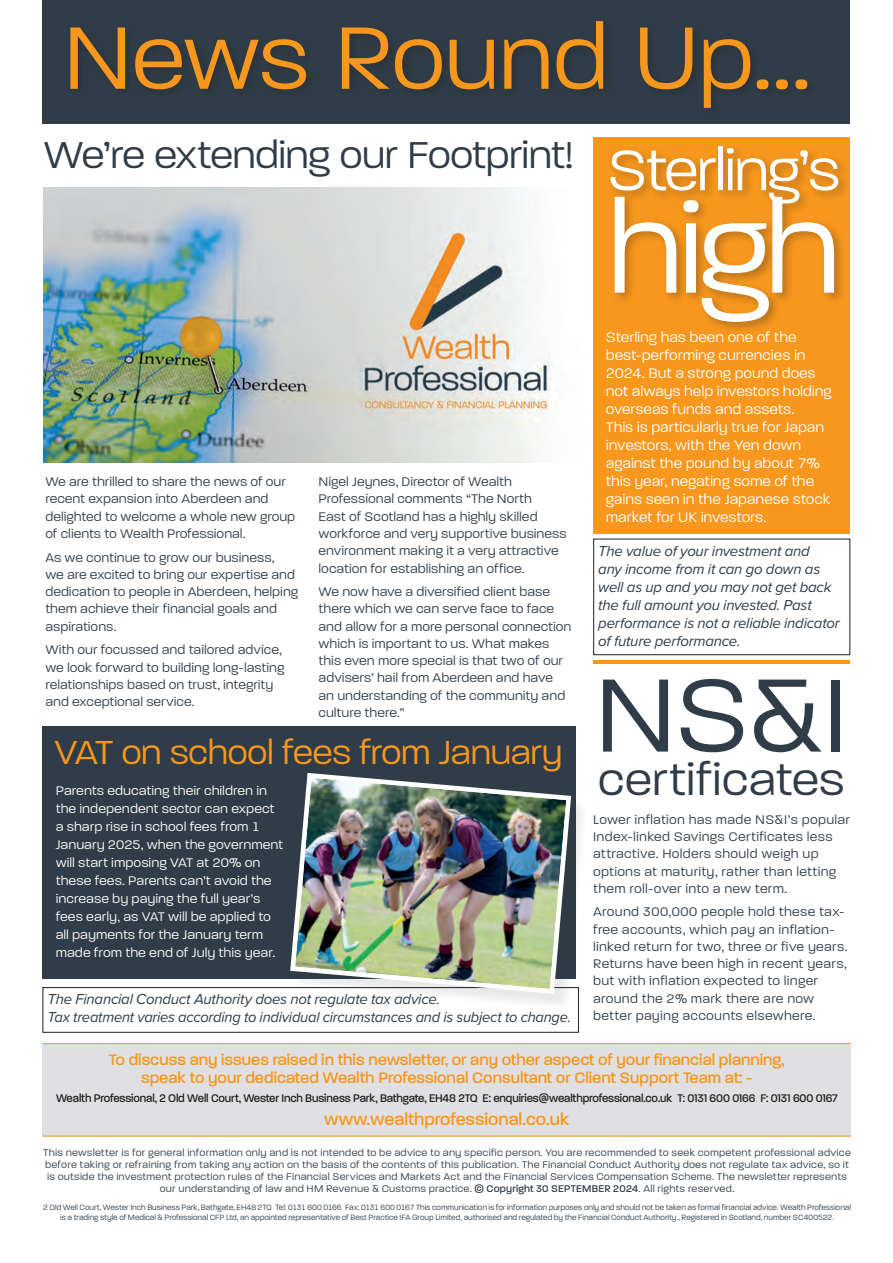
<style>
.page{position:relative;width:893px;height:1263px;background:#fff}
.page>*{position:absolute;margin:0;border:0;box-sizing:border-box;transform-origin:0 0}
.t1{font:135.6px "Paralucent Text";color:#fff}
.t2{font:112.5px "Paralucent Text";color:#303d48}
.t3{font:95.7px "Paralucent Text";letter-spacing:-.02em;color:#f7971d}
.t4{font:61.8px "Paralucent Text";letter-spacing:-.04em;color:#fff}
.t5{font:48px "Paralucent Text";letter-spacing:-.015em;color:#303d48}
.t6{font:40.5px "Paralucent Text";letter-spacing:-.03em;color:#303d48}
.t7{font:36px "Paralucent Text";letter-spacing:-.025em;color:#f7971d}
.t8{font:500 18px "Paralucent";color:#f7971d}
.t9{font:500 16.5px/18px "Paralucent";color:#f7971d;text-align:center}
.t10{font:italic 15px/18px "Proxima Nova";letter-spacing:-.015em;color:#303d48}
.t11{font:15px/18px "Paralucent Text";letter-spacing:-.005em;color:#fff}
.t12{font:13.5px/17.2px "Paralucent Text";color:#303d48}
.t13{font:13.5px/18px "Paralucent Text";color:#fff}
.t14{font:13.5px/17.2px "Paralucent Text";letter-spacing:.02em;color:#303d48}
.t15{font:500 12px "Paralucent";letter-spacing:-.01em;color:#231f20;scale:.95 1}
.t16{font:10.5px/12px "Paralucent Text";letter-spacing:.015em;color:#303d48;text-align:center}
.t17{font:8.25px/10.5px "Paralucent Text";letter-spacing:-.01em;color:#303d48;text-align:center;scale:.96 1}
.s1{font-family:"Paralucent";font-weight:500}
</style>
<div class="page">
<div style="left:43px;top:727px;width:533px;height:252px;background:#303d48"></div>
<div style="left:43px;top:1043px;width:808px;height:93px;background:#e0e0e2"></div>
<hr style="left:43px;top:1136px;width:808px;height:1px;background:#f7971d">
<hr style="left:43px;top:1043px;width:808px;height:1px;background:#f7971d">
<div style="left:43px;top:0;width:807px;height:123px;background:#303d48"></div>
<div style="left:593px;top:137px;width:257px;height:397px;background:#f7971d"></div>
<hr style="left:593px;top:660px;width:256px;height:4px;background:#f7971d">
<div style="left:607px;top:143px;width:243px;height:191px;background:#231f20;opacity:.3"></div>
<div style="left:43px;top:987px;width:536px;height:46px;border:1px solid #231f20"></div>
<div style="left:593px;top:539px;width:257px;height:116px;border:1px solid #231f20"></div>
<img style="left:43px;top:188px;width:515px;height:275px">
<div style="left:293px;top:776px;width:296px;height:236px;background:#231f20;opacity:.1"></div>
<img style="left:288px;top:773px;width:286px;height:223px">
<p class="t3" style="left:63px;top:2px;width:750px">News Round Up...</p>
<p class="t4" style="left:607px;top:134px;width:235px">Sterling’s</p>
<p class="t6" style="left:44px;top:131px;width:531px">We’re extending our Footprint!</p>
<p class="t1" style="left:606px;top:170px;width:238px">high</p>
<p class="t11" style="left:606px;top:328px;width:228px">Sterling has been one of the best-performing currencies in<br>2024. But a strong pound does not always help investors holding overseas funds and assets.<br>This is particularly true for Japan investors, with the Yen down against the pound by about 7% this year, negating some of the gains seen in the Japanese stock market for UK investors.</p>
<p class="t12" style="left:45px;top:473px;width:251px">We are thrilled to share the news of our recent expansion into Aberdeen and delighted to welcome a whole new group of clients to Wealth Professional.</p>
<p class="t12" style="left:45px;top:549px;width:255px">As we continue to grow our business,<br>we are excited to bring our expertise and dedication to people in Aberdeen, helping them achieve their financial goals and aspirations.</p>
<p class="t12" style="left:45px;top:641px;width:241px">With our focussed and tailored advice, we look forward to building long-lasting relationships based on trust, integrity and exceptional service.</p>
<p class="t12" style="left:319px;top:473px;width:250px">Nigel Jeynes, Director of Wealth Professional comments “The North<br>East of Scotland has a highly skilled workforce and very supportive business environment making it a very attractive location for establishing an office.</p>
<p class="t12" style="left:319px;top:583px;width:254px">We now have a diversified client base there which we can serve face to face and allow for a more personal connection which is important to us. What makes this even more special is that two of our advisers’ hail from Aberdeen and have an understanding of the community and culture there.”</p>
<p class="t10" style="left:598px;top:541px;width:243px">The value of your investment and<br>any income from it can go down as well as up and you may not get back the full amount you invested. Past performance is not a reliable indicator of future performance.</p>
<p class="t2" style="left:594px;top:650px;width:257px">NS&amp;I</p>
<p class="t5" style="left:598px;top:752px;width:249px">certificates</p>
<p class="t7" style="left:55px;top:732px;width:510px">VAT on school fees from January</p>
<p class="t13" style="left:56px;top:782px;width:229px">Parents educating their children in the independent sector can expect a sharp rise in school fees from 1<br>January 2025, when the government will start imposing VAT at 20% on these fees. Parents can’t avoid the increase by paying the full year’s fees early, as VAT will be applied to all payments for the January term made from the end of July this year.</p>
<p class="t12" style="left:593px;top:811px;width:258px">Lower inflation has made NS&amp;I’s popular Index-linked Savings Certificates less attractive. Holders should weigh up options at maturity, rather than letting them roll-over into a new term.</p>
<p class="t14" style="left:593px;top:903px;width:256px">Around 300,000 people hold these tax&shy;free accounts, which pay an inflation&shy;linked return for two, three or five years.<br>Returns have been high in recent years, but with inflation expected to linger around the 2% mark there are now better paying accounts elsewhere.</p>
<p class="t10" style="left:48px;top:989px;width:394px">The Financial Conduct Authority does not regulate tax advice.</p>
<p class="t10" style="left:48px;top:1007px;width:525px">Tax treatment varies according to individual circumstances and is subject to change.</p>
<p class="t9" style="left:109px;top:1050px;width:677px">To discuss any issues raised in this newsletter, or any other aspect of your financial planning, speak to your dedicated Wealth Professional Consultant or Client Support Team at: -</p>
<p class="t15" style="left:56px;top:1091px;width:824px">Wealth Professional, 2 Old Well Court, Wester Inch Business Park, Bathgate, EH48 2TQ E: enquiries@wealthprofessional.co.uk T: 0131 600 0166 F: 0131 600 0167</p>
<p class="t8" style="left:324px;top:1108px;width:247px">www.wealthprofessional.co.uk</p>
<p class="t16" style="left:43px;top:1147px;width:809px">This newsletter is for general information only and is not intended to be advice to any specific person. You are recommended to seek competent professional advice before taking or refraining from taking any action on the basis of the contents of this publication. The Financial Conduct Authority does not regulate tax advice, so it is outside the investment protection rules of the Financial Services and Markets Act and the Financial Services Compensation Scheme. The newsletter represents our understanding of law and HM Revenue &amp; Customs practice. <span class="s1">© Copyright 30 SEPTEMBER 2024</span>. All rights reserved.</p>
<p class="t17" style="left:43px;top:1202px;width:843px">2 Old Well Court, Wester Inch Business Park, Bathgate, EH48 2TQ Tel: 0131 600 0166 Fax: 0131 600 0167 This communication is for information purposes only and should not be taken as formal financial advice. Wealth Professional is a trading style of Medical &amp; Professional CFP Ltd, an appointed representative of Best Practice IFA Group Limited, authorised and regulated by the Financial Conduct Authority., Registered in Scotland, number SC400522.</p>
</div>
